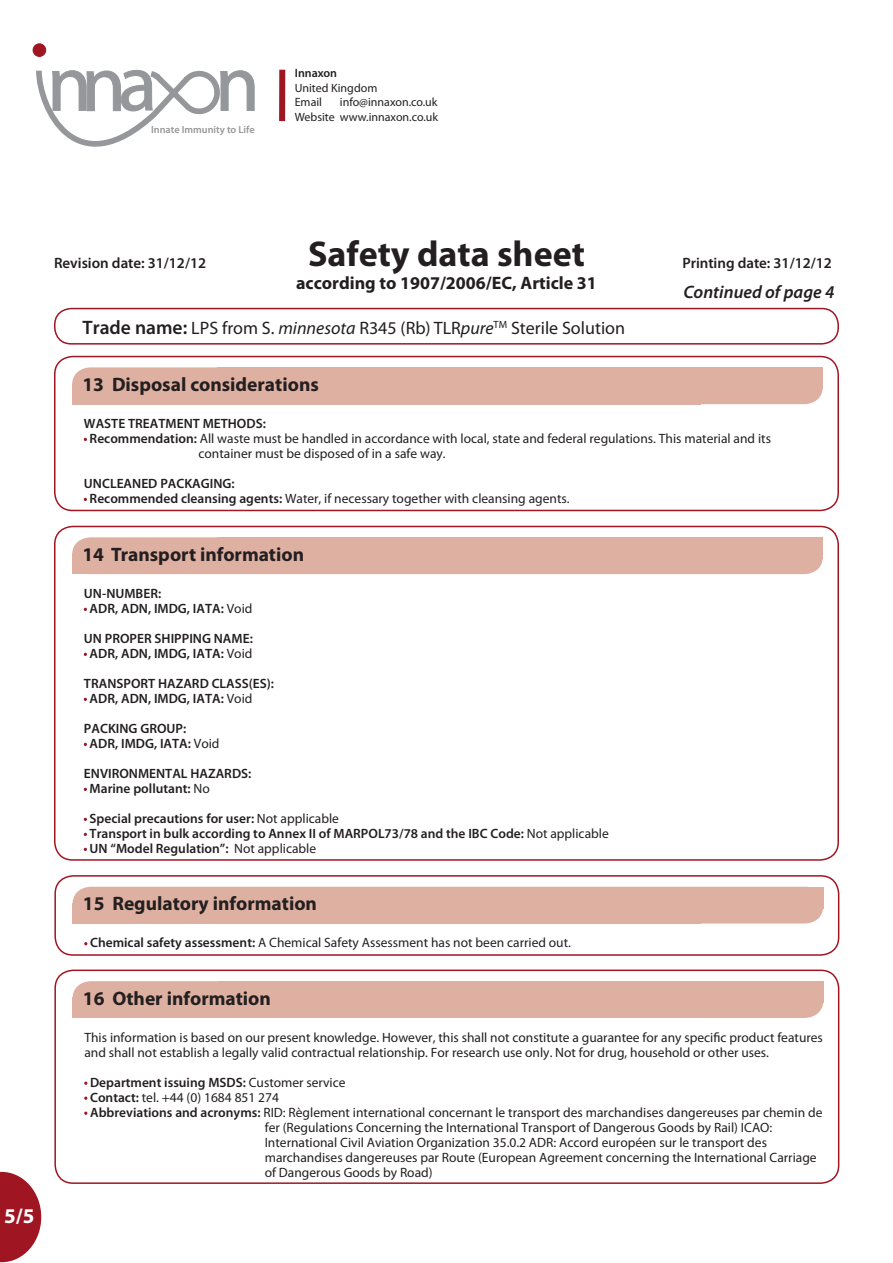
<style>
.page{position:relative;width:893px;height:1263px;background:#fff}
.page>*{position:absolute;margin:0;border:0;box-sizing:border-box;transform-origin:0 0}
.t1{font:80.4px "Myriad Pro";color:#95979a}
.t2{font:700 36px "Myriad Pro";color:#231f20}
.t3{font:700 21px "Myriad Pro";color:#fff}
.t4{font:700 19.5px "Myriad Pro";color:#231f20}
.t5{font:18px "Myriad Pro";color:#231f20}
.t6{font:700 18px "Myriad Pro";color:#231f20}
.t7{font:italic 600 18px "Myriad Pro";color:#231f20}
.t8{font:600 15px "Myriad Pro";color:#231f20}
.t9{font:13.5px/15px "Myriad Pro";color:#231f20}
.t10{font:600 13.5px/15px "Myriad Pro";color:#231f20}
.t11{font:12px/14.4px "Myriad Pro";color:#231f20}
.t12{font:600 10.2px "Myriad Pro";color:#959799}
.s1{font-weight:600}
.s2{font-weight:600;font-size:19.5px}
.s3{font-style:italic}
.s4{color:#a01522}
.s5{font-weight:400;color:#a01522}
.s6{font-weight:400}
</style>
<div class="page">
<div style="left:54px;top:356px;width:785px;height:155px;border:2px solid #a01522;border-radius:18px"></div>
<div style="left:72px;top:367px;width:751px;height:37px;background:#deb0a1;border-radius:18px"></div>
<div style="left:72px;top:384px;width:628px;height:20px;background:#deb0a1"></div>
<div style="left:54px;top:308px;width:785px;height:37px;border:2px solid #a01522;border-radius:17px"></div>
<div style="left:54px;top:526px;width:785px;height:335px;border:2px solid #a01522;border-radius:18px"></div>
<div style="left:72px;top:537px;width:751px;height:37px;background:#deb0a1;border-radius:18px"></div>
<div style="left:72px;top:554px;width:628px;height:20px;background:#deb0a1"></div>
<div style="left:54px;top:875px;width:785px;height:81px;border:2px solid #a01522;border-radius:18px"></div>
<div style="left:73px;top:887px;width:750px;height:36px;background:#deb0a1;border-radius:18px"></div>
<div style="left:73px;top:903px;width:628px;height:20px;background:#deb0a1"></div>
<div style="left:54px;top:969px;width:785px;height:215px;border:2px solid #a01522;border-radius:18px"></div>
<div style="left:73px;top:981px;width:750px;height:37px;background:#deb0a1;border-radius:18px"></div>
<div style="left:73px;top:998px;width:628px;height:20px;background:#deb0a1"></div>
<svg style="left:0;top:1172px;width:41px;height:90px"></svg>
<div style="left:279px;top:70px;width:6px;height:51px;background:#a01522"></div>
<div style="left:33px;top:44px;width:13px;height:12px;background:#a01522;border-radius:50%"></div>
<div style="left:33px;top:44px;width:13px;height:13px;border:1px solid #a01522;border-radius:50%"></div>
<svg style="left:36px;top:69px;width:218px;height:78px"></svg>
<p class="t1" style="left:47px;top:34px;width:214px">nna n</p>
<p class="t12" style="left:151px;top:123px;width:105px">Innate Immunity to Life</p>
<p class="t11" style="left:295px;top:66px;width:84px"><span class="s1">Innaxon<br></span>United Kingdom<br>Email</p>
<p class="t11" style="left:340px;top:95px;width:99px">info@innaxon.co.uk</p>
<p class="t11" style="left:295px;top:109px;width:145px">Website www.innaxon.co.uk</p>
<p class="t3" style="left:4px;top:1202px;width:32px">5/5</p>
<p class="t2" style="left:308px;top:231px;width:278px">Safety data sheet</p>
<p class="t8" style="left:54px;top:254px;width:154px">Revision date: 31/12/12</p>
<p class="t8" style="left:682px;top:254px;width:151px">Printing date: 31/12/12</p>
<p class="t6" style="left:296px;top:272px;width:302px">according to 1907/2006/EC, Article 31</p>
<p class="t5" style="left:82px;top:316px;width:544px"><span class="s2">Trade name:</span> LPS from S. <span class="s3">minnesota</span> R345 (Rb) TLR<span class="s3">pure</span><sup>TM</sup> Sterile Solution</p>
<p class="t7" style="left:683px;top:281px;width:153px">Continued of page 4</p>
<p class="t4" style="left:82px;top:372px;width:238px">13 Disposal considerations</p>
<p class="t10" style="left:84px;top:416px;width:183px">WASTE TREATMENT METHODS:</p>
<p class="t9" style="left:84px;top:431px;width:688px"><span class="s4">·</span> <span class="s1">Recommendation:</span> All waste must be handled in accordance with local, state and federal regulations. This material and its</p>
<p class="t9" style="left:198px;top:446px;width:249px">container must be disposed of in a safe way.</p>
<p class="t10" style="left:84px;top:476px;width:487px">UNCLEANED PACKAGING:<br><span class="s5">·</span> Recommended cleansing agents: <span class="s6">Water, if necessary together with cleansing agents.</span></p>
<p class="t4" style="left:82px;top:542px;width:223px">14 Transport information</p>
<p class="t10" style="left:84px;top:585px;width:170px">UN-NUMBER:<br><span class="s5">·</span> ADR, ADN, IMDG, IATA: <span class="s6">Void</span></p>
<p class="t10" style="left:84px;top:630px;width:170px">UN PROPER SHIPPING NAME: <span class="s5">·</span> ADR, ADN, IMDG, IATA: <span class="s6">Void</span></p>
<p class="t10" style="left:84px;top:675px;width:192px">TRANSPORT HAZARD CLASS(ES): <span class="s5">·</span> ADR, ADN, IMDG, IATA: <span class="s6">Void</span></p>
<p class="t10" style="left:84px;top:720px;width:137px">PACKING GROUP:<br><span class="s5">·</span> ADR, IMDG, IATA: <span class="s6">Void</span></p>
<p class="t10" style="left:84px;top:765px;width:169px">ENVIRONMENTAL HAZARDS: <span class="s5">·</span> Marine pollutant: <span class="s6">No</span></p>
<p class="t10" style="left:84px;top:810px;width:526px"><span class="s5">·</span> Special precautions for user: <span class="s6">Not applicable<br></span><span class="s5">·</span> Transport in bulk according to Annex II of MARPOL73/78 and the IBC Code: <span class="s6">Not applicable </span><span class="s5">·</span> UN “Model Regulation”: <span class="s6">Not applicable</span></p>
<p class="t4" style="left:83px;top:891px;width:236px">15 Regulatory information</p>
<p class="t9" style="left:84px;top:935px;width:488px"><span class="s4">·</span> <span class="s1">Chemical safety assessment:</span> A Chemical Safety Assessment has not been carried out.</p>
<p class="t4" style="left:83px;top:985px;width:190px">16 Other information</p>
<p class="t9" style="left:84px;top:1029px;width:740px">This information is based on our present knowledge. However, this shall not constitute a guarantee for any specific product features and shall not establish a legally valid contractual relationship. For research use only. Not for drug, household or other uses.</p>
<p class="t10" style="left:84px;top:1074px;width:263px"><span class="s5">·</span> Department issuing MSDS: <span class="s6">Customer service</span></p>
<p class="t9" style="left:84px;top:1089px;width:196px"><span class="s4">·</span> <span class="s1">Contact:</span> tel. +44 (0) 1684 851 274</p>
<p class="t9" style="left:84px;top:1104px;width:739px"><span class="s4">·</span> <span class="s1">Abbreviations and acronyms:</span> RID: Règlement international concernant le transport des marchandises dangereuses par chemin de</p>
<p class="t9" style="left:265px;top:1119px;width:509px">fer (Regulations Concerning the International Transport of Dangerous Goods by Rail) ICAO:</p>
<p class="t9" style="left:265px;top:1134px;width:504px">International Civil Aviation Organization 35.0.2 ADR: Accord européen sur le transport des</p>
<p class="t9" style="left:265px;top:1149px;width:553px">marchandises dangereuses par Route (European Agreement concerning the International Carriage</p>
<p class="t9" style="left:265px;top:1164px;width:169px">of Dangerous Goods by Road)</p>
</div>
